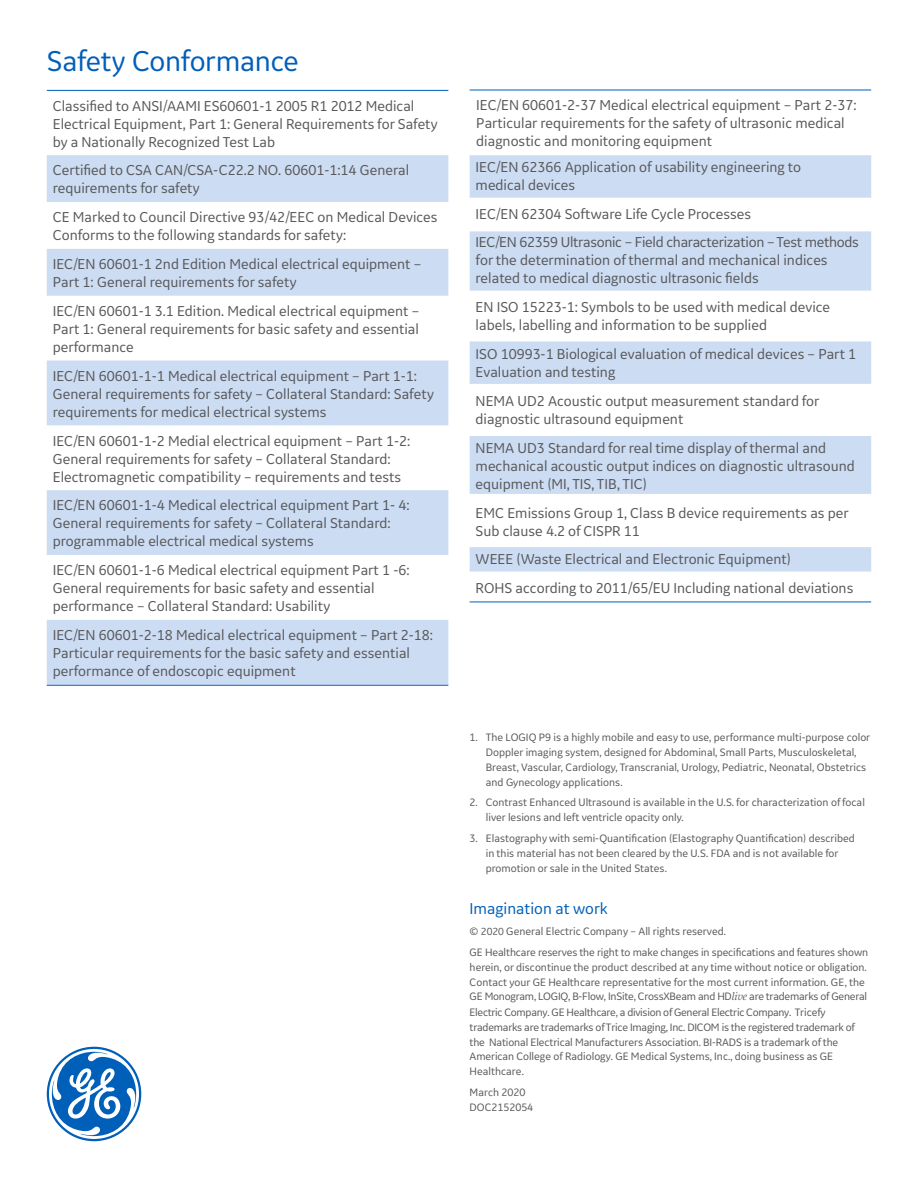
<style>
.page{position:relative;width:918px;height:1188px;background:#fff}
.page>*{position:absolute;margin:0;border:0;box-sizing:border-box;transform-origin:0 0}
.t1{font:30px "GE Inspira Sans";letter-spacing:-.01em;color:#005fb9}
.t2{font:16.5px "GE Inspira Sans";color:#005fb9}
.t3{font:15px/18px "GE Inspira Sans";color:#57585a}
.t4{font:11.25px/15px "GE Inspira Sans";color:#57585a}
.t5{font:11.25px "GE Inspira Sans";color:#57585a}
.s1{font-size:10.8px}
.s2{font-family:"Palatino";font-style:italic}
</style>
<div class="page">
<div style="left:470px;top:547px;width:401px;height:25px;background:#ccdcf2"></div>
<div style="left:470px;top:436px;width:401px;height:58px;background:#ccdcf2"></div>
<div style="left:470px;top:341px;width:401px;height:43px;background:#ccdcf2"></div>
<div style="left:470px;top:231px;width:401px;height:60px;background:#ccdcf2"></div>
<div style="left:470px;top:155px;width:401px;height:43px;background:#ccdcf2"></div>
<svg style="left:47px;top:155px;width:401px;height:530px;fill:#ccdcf2"></svg>
<hr style="left:47px;top:90px;width:401px;height:1px;background:#005fb9">
<hr style="left:47px;top:685px;width:401px;height:1px;background:#005fb9">
<hr style="left:470px;top:602px;width:401px;height:1px;background:#005fb9">
<hr style="left:470px;top:90px;width:401px;height:1px;background:#005fb9">
<svg style="left:47px;top:1047px;width:94px;height:94px"></svg>
<p class="t1" style="left:47px;top:42px;width:254px">Safety Conformance</p>
<p class="t3" style="left:53px;top:96px;width:387px">Classified to ANSI/AAMI ES60601-1 2005 R1 2012 Medical<br>Electrical Equipment, Part 1: General Requirements for Safety by a Nationally Recognized Test Lab</p>
<p class="t3" style="left:53px;top:161px;width:358px">Certified to CSA CAN/CSA-C22.2 NO. 60601-1:14 General requirements for safety</p>
<p class="t3" style="left:53px;top:208px;width:386px">CE Marked to Council Directive 93/42/EEC on Medical Devices<br>Conforms to the following standards for safety:</p>
<p class="t3" style="left:53px;top:255px;width:370px">IEC/EN 60601-1 2nd Edition Medical electrical equipment –<br>Part 1: General requirements for safety</p>
<p class="t3" style="left:53px;top:302px;width:368px;text-align:justify">IEC/EN 60601-1 3.1 Edition. Medical electrical equipment – Part 1: General requirements for basic safety and essential performance</p>
<p class="t3" style="left:53px;top:366px;width:383px">IEC/EN 60601-1-1 Medical electrical equipment – Part 1-1:<br>General requirements for safety – Collateral Standard: Safety requirements for medical electrical systems</p>
<p class="t3" style="left:53px;top:431px;width:359px">IEC/EN 60601-1-2 Medial electrical equipment – Part 1-2:<br>General requirements for safety – Collateral Standard:<br>Electromagnetic compatibility – requirements and tests</p>
<p class="t3" style="left:53px;top:496px;width:358px">IEC/EN 60601-1-4 Medical electrical equipment Part 1- 4:<br>General requirements for safety – Collateral Standard: programmable electrical medical systems</p>
<p class="t3" style="left:53px;top:561px;width:358px">IEC/EN 60601-1-6 Medical electrical equipment Part 1 -6:<br>General requirements for basic safety and essential performance – Collateral Standard: Usability</p>
<p class="t3" style="left:53px;top:626px;width:382px">IEC/EN 60601-2-18 Medical electrical equipment – Part 2-18:<br>Particular requirements for the basic safety and essential performance of endoscopic equipment</p>
<p class="t3" style="left:476px;top:95px;width:382px">IEC/EN 60601-2-37 Medical electrical equipment – Part 2-37:<br>Particular requirements for the safety of ultrasonic medical diagnostic and monitoring equipment</p>
<p class="t3" style="left:476px;top:157px;width:327px">IEC/EN 62366 Application of usability engineering to medical devices</p>
<p class="t3" style="left:476px;top:204px;width:277px">IEC/EN 62304 Software Life Cycle Processes</p>
<p class="t3" style="left:476px;top:233px;width:385px">IEC/EN 62359 Ultrasonic – Field characterization – Test methods for the determination of thermal and mechanical indices related to medical diagnostic ultrasonic fields</p>
<p class="t3" style="left:476px;top:298px;width:356px">EN ISO 15223-1: Symbols to be used with medical device labels, labelling and information to be supplied</p>
<p class="t3" style="left:476px;top:345px;width:382px">ISO 10993-1 Biological evaluation of medical devices – Part 1<br>Evaluation and testing</p>
<p class="t3" style="left:476px;top:392px;width:345px">NEMA UD2 Acoustic output measurement standard for diagnostic ultrasound equipment</p>
<p class="t3" style="left:476px;top:438px;width:381px">NEMA UD3 Standard for real time display of thermal and mechanical acoustic output indices on diagnostic ultrasound equipment (MI, TIS, TIB, TIC)</p>
<p class="t3" style="left:476px;top:503px;width:375px">EMC Emissions Group 1, Class B device requirements as per<br>Sub clause 4.2 of CISPR 11</p>
<p class="t3" style="left:476px;top:550px;width:317px">WEEE (Waste Electrical and Electronic Equipment)</p>
<p class="t3" style="left:476px;top:579px;width:379px">ROHS according to 2011/65/EU Including national deviations</p>
<p class="t4" style="left:486px;top:729px;width:386px;text-indent:-16px">1. The LOGIQ P9 is a highly mobile and easy to use, performance multi-purpose color Doppler imaging system, designed for Abdominal, Small Parts, Musculoskeletal, Breast, Vascular, Cardiology, Transcranial, Urology, Pediatric, Neonatal, Obstetrics and Gynecology applications.</p>
<p class="t4" style="left:486px;top:795px;width:381px;text-indent:-16px">2. Contrast Enhanced Ultrasound is available in the U.S. for characterization of focal liver lesions and left ventricle opacity only.</p>
<p class="t4" style="left:486px;top:830px;width:371px;text-indent:-16px">3. Elastography with semi-Quantification (Elastography Quantification) described in this material has not been cleared by the U.S. FDA and is not available for promotion or sale in the United States.</p>
<p class="t2" style="left:470px;top:898px;width:140px">Imagination at work</p>
<p class="t4" style="left:470px;top:921px;width:400px;line-height:20.4px">© <span class="s1">20</span><span class="s1">20</span> General Electric Company – All rights reserved.<br>GE Healthcare reserves the right to make changes in specifications and features shown</p>
<p class="t4" style="left:470px;top:959px;width:399px">herein, or discontinue the product described at any time without notice or obligation.<br>Contact your GE Healthcare representative for the most current information. GE, the GE Monogram, LOGIQ, B-Flow, InSite, CrossXBeam and HD<span class="s2">live</span> are trademarks of General Electric Company. GE Healthcare, a division of General Electric Company. Tricefy trademarks are trademarks ofTrice Imaging, Inc. DICOM is the registered trademark of the National Electrical Manufacturers Association. BI-RADS is a trademark ofthe American College of Radiology. GE Medical Systems, Inc., doing business as GE Healthcare.</p>
<p class="t5" style="left:470px;top:1085px;width:57px">March 2020</p>
<p class="t4" style="left:470px;top:1099px;width:65px">DOC2152054</p>
</div>
